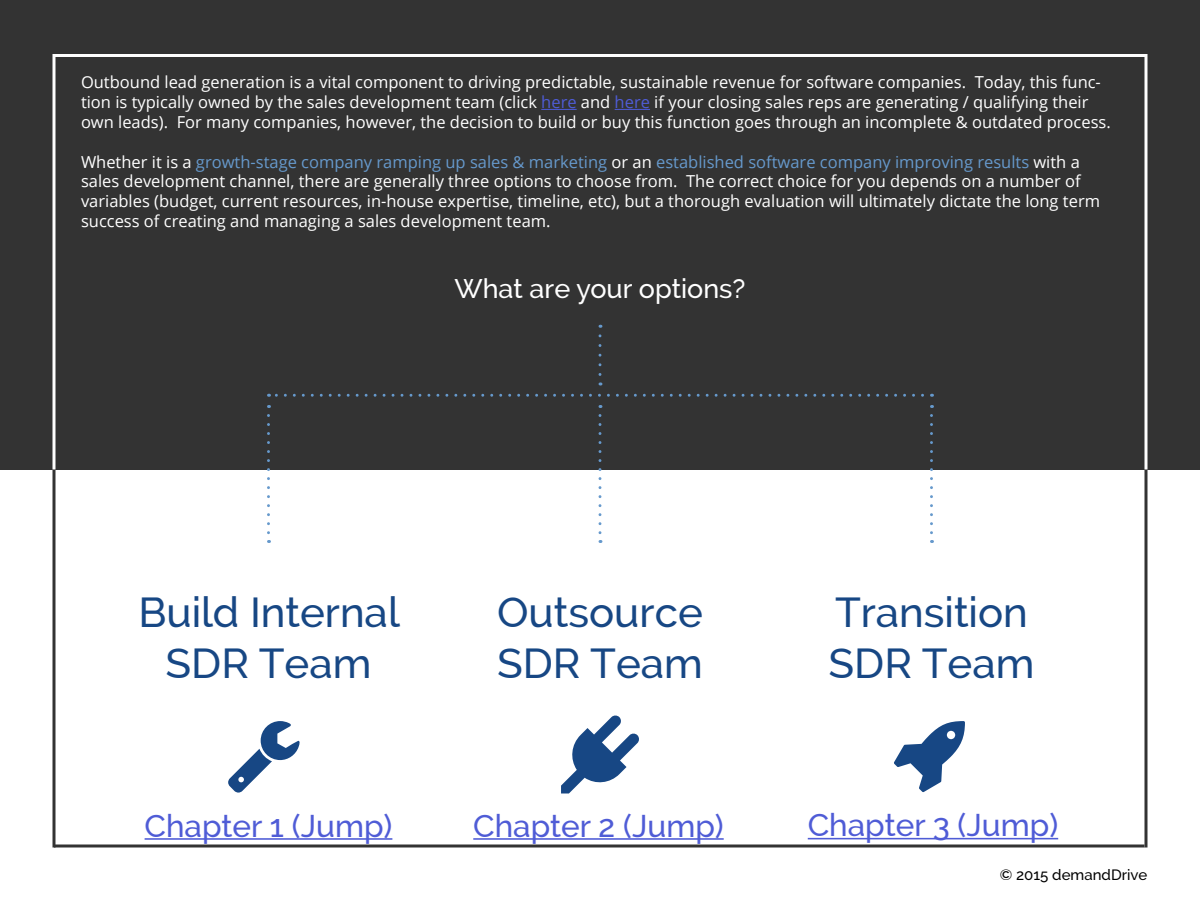
<style>
.page{position:relative;width:1200px;height:900px;background:#fff}
.page>*{position:absolute;margin:0;border:0;box-sizing:border-box;transform-origin:0 0}
.t1{font:500 42px/50.4px "Raleway";color:#174784}
.t2{font:500 31.5px "Raleway";color:#4f5cd6}
.t3{font:500 27px "Raleway";color:#fff}
.t4{font:16.5px/19.8px "Open Sans";color:#fff}
.t5{font:500 15px "Raleway";color:#000}
.s1{color:#4f5cd6}
.s2{color:#69c}
</style>
<div class="page">
<div style="left:0;top:0;width:1200px;height:469px;background:#333"></div>
<svg style="left:267px;top:415px;width:3px;height:128px"></svg>
<svg style="left:599px;top:415px;width:3px;height:128px"></svg>
<svg style="left:930px;top:415px;width:3px;height:128px"></svg>
<svg style="left:269px;top:394px;width:654px;height:3px"></svg>
<svg style="left:599px;top:336px;width:3px;height:49px"></svg>
<hr style="left:53px;top:469px;width:3px;height:378px;background:#333">
<hr style="left:1145px;top:469px;width:3px;height:378px;background:#333">
<hr style="left:54px;top:844px;width:1091px;height:3px;background:#333">
<hr style="left:541px;top:109px;width:36px;height:1px;background:#4f5cd6">
<hr style="left:615px;top:109px;width:35px;height:1px;background:#4f5cd6">
<hr style="left:53px;top:54px;width:3px;height:415px;background:#fff">
<hr style="left:1145px;top:54px;width:3px;height:415px;background:#fff">
<hr style="left:55px;top:54px;width:1090px;height:3px;background:#fff">
<hr style="left:145px;top:838px;width:247px;height:2px;background:#4f5cd6">
<hr style="left:473px;top:838px;width:251px;height:2px;background:#4f5cd6">
<hr style="left:808px;top:838px;width:250px;height:1px;background:#4f5cd6">
<p class="t4" style="left:81px;top:74px;width:1031px">Outbound lead generation is a vital component to driving predictable, sustainable revenue for software companies. Today, this func&shy;tion is typically owned by the sales development team (click <span class="s1">here</span> and <span class="s1">here</span> if your closing sales reps are generating / qualifying their own leads). For many companies, however, the decision to build or buy this function goes through an incomplete &amp; outdated process.</p>
<p class="t4" style="left:81px;top:153px;width:1021px">Whether it is a <span class="s2">growth-stage company ramping up sales &amp; marketing</span> or an <span class="s2">established software company improving results</span> with a sales development channel, there are generally three options to choose from. The correct choice for you depends on a number of variables (budget, current resources, in-house expertise, timeline, etc), but a thorough evaluation will ultimately dictate the long term success of creating and managing a sales development team.</p>
<h3 class="t3" style="left:454px;top:278px;width:293px">What are your options?</h3>
<h1 class="t1" style="left:138px;top:591px;width:263px;text-align:center">Build Internal<br>SDR Team</h1>
<h1 class="t1" style="left:497px;top:591px;width:207px">Outsource<br>SDR Team</h1>
<h1 class="t1" style="left:829px;top:591px;width:207px">Transition<br>SDR Team</h1>
<h2 class="t2" style="left:145px;top:813px;width:249px">Chapter 1 (Jump)</h2>
<h2 class="t2" style="left:473px;top:813px;width:252px">Chapter 2 (Jump)</h2>
<h2 class="t2" style="left:808px;top:813px;width:252px">Chapter 3 (Jump)</h2>
<p class="t5" style="left:1000px;top:868px;width:149px">© 2015 demandDrive</p>
</div>
